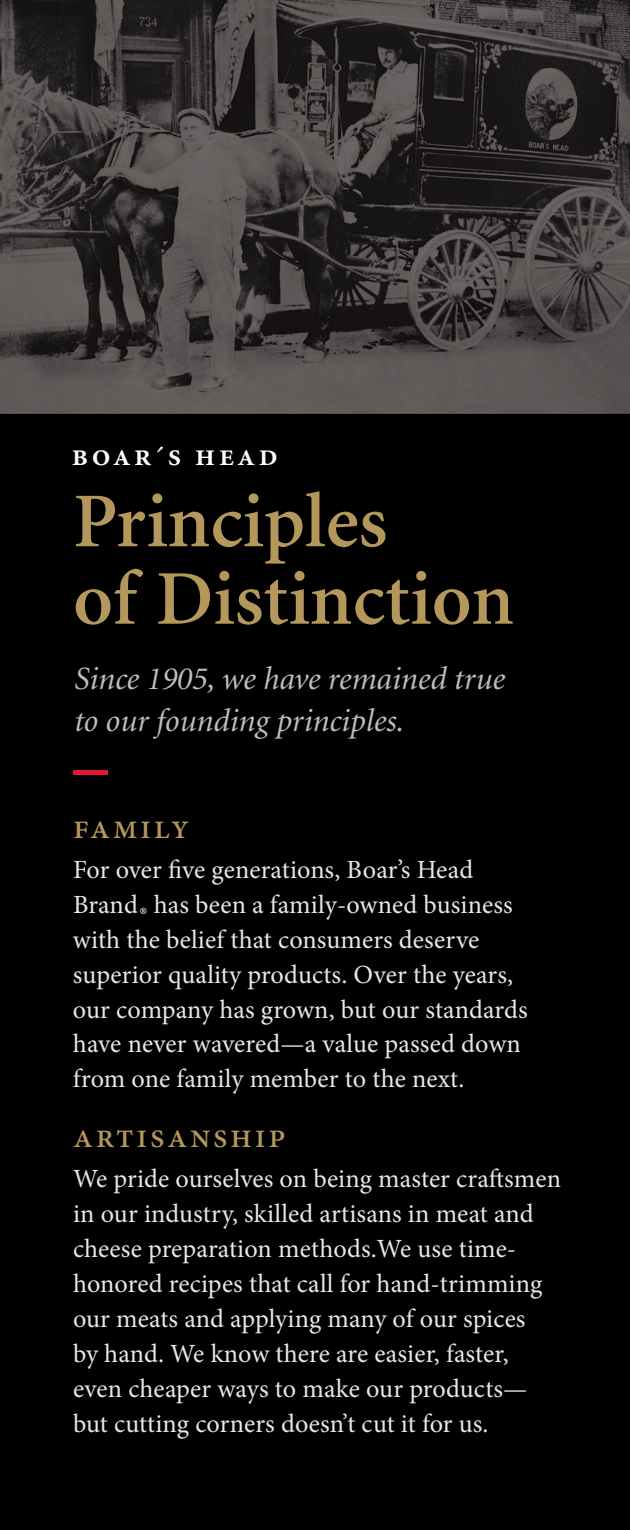
<style>
.page{position:relative;width:630px;height:1530px;background:#fff}
.page>*{position:absolute;margin:0;border:0;box-sizing:border-box;transform-origin:0 0}
.t1{font:600 77.5px/77.5px "Minion";color:#b4975a}
.t2{font:700 70px "Minion";color:#e31837}
.t3{font:500 35px "Minion Pro";letter-spacing:.075em;color:#b4975a}
.t4{font:italic 32.5px/42.5px "Minion";color:#bcbec0}
.t5{font:600 32.5px "Minion Exp";letter-spacing:.1em;color:#fff}
.t6{font:26.25px/35px "Minion Pro";letter-spacing:.005em;color:#e6e7e8}
</style>
<div class="page">
<img style="left:0;top:0;width:630px;height:1530px">
<p class="t5" style="left:72px;top:442px;width:208px">boar's head</p>
<h1 class="t1" style="left:73px;top:485px;width:443px">Principles<br>of Distinction</h1>
<p class="t4" style="left:73px;top:658px;width:433px">Since 1905, we have remained true to our founding principles.</p>
<h2 class="t2" style="left:73px;top:731px;width:36px">–</h2>
<h3 class="t3" style="left:73px;top:803px;width:118px">family</h3>
<p class="t6" style="left:73px;top:852px;width:456px">For over five generations, Boar’s Head Brand<sub>®</sub> has been a family-owned business with the belief that consumers deserve superior quality products. Over the years, our company has grown, but our standards have never wavered—a value passed down from one family member to the next.</p>
<h3 class="t3" style="left:73px;top:1112px;width:214px">artisanship</h3>
<p class="t6" style="left:73px;top:1161px;width:490px">We pride ourselves on being master craftsmen in our industry, skilled artisans in meat and cheese preparation methods.We use time&shy;honored recipes that call for hand-trimming our meats and applying many of our spices<br>by hand. We know there are easier, faster, even cheaper ways to make our products— but cutting corners doesn’t cut it for us.</p>
</div>
